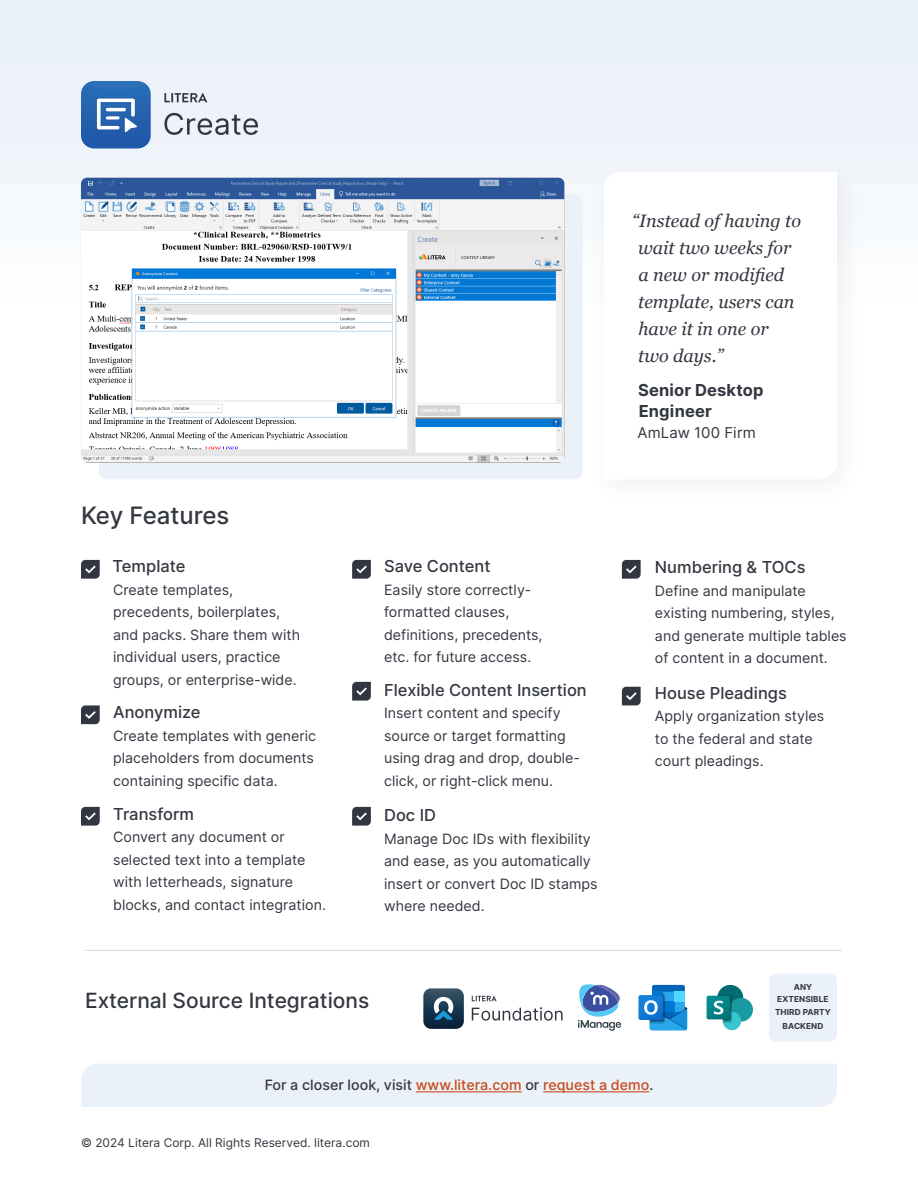
<style>
.page{position:relative;width:918px;height:1188px;background:#fff}
.page>*{position:absolute;margin:0;border:0;box-sizing:border-box;transform-origin:0 0}
.t1{font:500 24px "Inter";color:#333740}
.t2{font:500 21px "Inter";color:#333740}
.Quote_ital{font:italic 18px/27px "Georgia";color:#333740}
.t3{font:500 16.5px "Inter";color:#333740}
.t4{font:700 16.5px/21px "Inter";letter-spacing:.01em;color:#333740}
.t5{font:15px "Inter";letter-spacing:.01em;color:#333740}
.t6{font:14.25px/22.5px "Inter";color:#333740}
.Body{font:500 14.25px "Inter";color:#c74a1b}
.t7{font:12px "Inter";color:#323640}
.t8{font:700 8.25px/11.6px "Inter";letter-spacing:.01em;color:#333740;text-align:center}
.s1{color:#333740}
</style>
<div class="page">
<div style="left:0;top:0;width:918px;height:1188px;background:linear-gradient(to bottom,#f3f7fc,#fff)"></div>
<svg style="left:164px;top:93px;width:43px;height:9px"></svg>
<svg style="left:164px;top:113px;width:94px;height:22px;background:#b8bcc5"></svg>
<svg style="left:81px;top:81px;width:70px;height:67px;background:#4579ba"></svg>
<div style="left:81px;top:1064px;width:756px;height:43px;background:#ebf1f9"></div>
<hr style="left:416px;top:1091px;width:106px;height:1px;background:#c74a1b">
<hr style="left:543px;top:1091px;width:106px;height:1px;background:#c74a1b">
<svg style="left:81px;top:560px;width:19px;height:19px"></svg>
<svg style="left:352px;top:560px;width:19px;height:19px"></svg>
<svg style="left:622px;top:560px;width:19px;height:19px"></svg>
<svg style="left:81px;top:705px;width:19px;height:19px"></svg>
<svg style="left:81px;top:807px;width:19px;height:19px"></svg>
<svg style="left:352px;top:682px;width:19px;height:19px"></svg>
<svg style="left:352px;top:807px;width:19px;height:19px"></svg>
<svg style="left:622px;top:687px;width:19px;height:18px"></svg>
<svg style="left:576px;top:984px;width:46px;height:47px"></svg>
<div style="left:638px;top:995px;width:25px;height:25px;background:#127dd6;border-radius:2px"></div>
<svg style="left:644px;top:985px;width:43px;height:45px"></svg>
<div style="left:675px;top:992px;width:10px;height:10px;background:#50d9ff"></div>
<div style="left:717px;top:985px;width:26px;height:26px;background:#036c70;border-radius:50%"></div>
<div style="left:729px;top:998px;width:24px;height:24px;background:#1a9ba1;border-radius:50%"></div>
<div style="left:723px;top:1012px;width:18px;height:18px;background:#37c6d0;border-radius:50%"></div>
<div style="left:707px;top:996px;width:23px;height:23px;background:#04888c;border-radius:2px"></div>
<svg style="left:714px;top:995px;width:18px;height:28px"></svg>
<div style="left:769px;top:974px;width:68px;height:68px;background:#ebf1f9;border-radius:7px"></div>
<hr style="left:85px;top:950px;width:756px;height:1px;background:#333740">
<div style="left:99px;top:194px;width:484px;height:285px;background:#ebf1f9;border-radius:8px"></div>
<img style="left:81px;top:178px;width:483px;height:285px">
<div style="left:587px;top:155px;width:278px;height:353px;background:#231f20;opacity:.07"></div>
<svg style="left:472px;top:996px;width:25px;height:5px"></svg>
<svg style="left:472px;top:1007px;width:91px;height:14px"></svg>
<svg style="left:423px;top:988px;width:41px;height:41px;background:#3e5b70"></svg>
<p class="t1" style="left:81px;top:498px;width:150px">Key Features</p>
<p class="t3" style="left:112px;top:554px;width:75px">Template</p>
<p class="t6" style="left:113px;top:578px;width:189px">Create templates, precedents, boilerplates, and packs. Share them with individual users, practice groups, or enterprise-wide.</p>
<p class="t3" style="left:113px;top:700px;width:89px">Anonymize</p>
<p class="t6" style="left:113px;top:724px;width:204px">Create templates with generic placeholders from documents containing specific data.</p>
<p class="t3" style="left:113px;top:801px;width:82px">Transform</p>
<p class="t6" style="left:113px;top:825px;width:214px">Convert any document or selected text into a template with letterheads, signature blocks, and contact integration.</p>
<p class="Quote_ital" style="left:638px;top:206px;width:164px;text-indent:-6px">“Instead of having to wait two weeks for a new or modified template, users can have it in one or two days.”</p>
<p class="t4" style="left:638px;top:379px;width:127px">Senior Desktop<br>Engineer</p>
<p class="t5" style="left:637px;top:422px;width:120px">AmLaw 100 Firm</p>
<p class="t3" style="left:384px;top:554px;width:108px">Save Content</p>
<p class="t6" style="left:384px;top:578px;width:160px">Easily store correctly&shy;formatted clauses, definitions, precedents, etc. for future access.</p>
<p class="t3" style="left:384px;top:678px;width:204px">Flexible Content Insertion</p>
<p class="t6" style="left:384px;top:702px;width:198px">Insert content and specify source or target formatting using drag and drop, double&shy;click, or right-click menu.</p>
<p class="t3" style="left:384px;top:803px;width:53px">Doc ID</p>
<p class="t6" style="left:384px;top:827px;width:215px">Manage Doc IDs with flexibility and ease, as you automatically insert or convert Doc ID stamps where needed.</p>
<p class="t3" style="left:655px;top:555px;width:152px">Numbering &amp; TOCs</p>
<p class="t6" style="left:655px;top:579px;width:193px">Define and manipulate existing numbering, styles, and generate multiple tables of content in a document.</p>
<p class="t3" style="left:655px;top:681px;width:133px">House Pleadings</p>
<p class="t6" style="left:655px;top:704px;width:171px">Apply organization styles to the federal and state court pleadings.</p>
<p class="t2" style="left:85px;top:985px;width:286px">External Source Integrations</p>
<p class="t8" style="left:777px;top:981px;width:53px">ANY<br>EXTENSIBLE</p>
<p class="t8" style="left:775px;top:1005px;width:57px;line-height:13.5px">THIRD PARTY<br>BACKEND</p>
<p class="Body" style="left:265px;top:1074px;width:390px"><span class="s1">For a closer look, visit</span> www.litera.com <span class="s1">or</span> request a demo<span class="s1">.</span></p>
<p class="t7" style="left:81px;top:1134px;width:290px">© 2024 Litera Corp. All Rights Reserved. litera.com</p>
</div>
